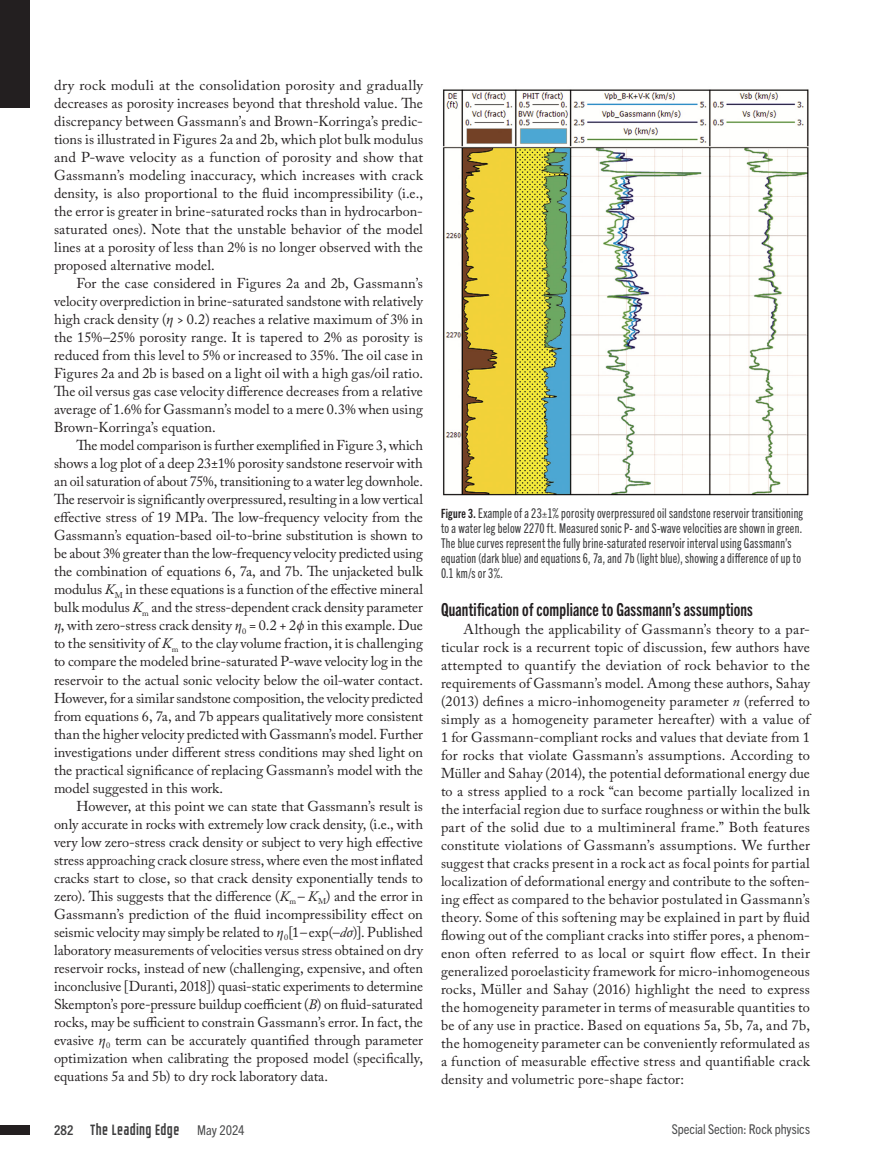
<style>
.page{position:relative;width:891px;height:1175px;background:#fff}
.page>*{position:absolute;margin:0;border:0;box-sizing:border-box;transform-origin:0 0}
.Paragraph_Head{font:18px "Trade Gothic Next LT Pro Bd Cm";letter-spacing:.01em;color:#231f20}
.t1{font:15px "GROTESKIA";letter-spacing:.01em;color:#3e3e3f}
.Body{font:14.25px/18px "Adobe Caslon Pro";letter-spacing:.005em;color:#231f20;text-align:justify}
.Figure_Caption_-_Trade_Gothic{font:13.5px/15px "Trade Gothic Next LT Pro Cm";letter-spacing:.02em;color:#3e3e3f}
.t2{font:condensed 13.5px "Trade Gothic Next LT Pro";letter-spacing:-.005em;color:#4b4c4d}
.s1{font-family:"Minion Pro";font-style:italic}
.s2{font-style:italic}
.s3{font-family:"Trade Gothic Next LT Pro Bd Cm";font-size:12.75px;color:#231f20}
.s4{font-family:"Trade Gothic Next LT Pro";font-weight:700;font-stretch:condensed;font-size:13.5px}
.s5{font-family:"Trade Gothic Next LT Pro";font-stretch:condensed;font-size:13.5px;color:#4b4c4d}
</style>
<div class="page">
<img style="left:443px;top:89px;width:366px;height:407px">
<div style="left:0;top:1124px;width:29px;height:10px;background:#231f20"></div>
<div style="left:0;top:0;width:30px;height:108px;background:#231f20"></div>
<p class="Body" style="left:54px;top:76px;width:371px">dry rock moduli at the consolidation porosity and gradually decreases as porosity increases beyond that threshold value. The discrepancy between Gassmann’s and Brown-Korringa’s predic&shy;tions is illustrated in Figures 2a and 2b, which plot bulk modulus and P-wave velocity as a function of porosity and show that Gassmann’s modeling inaccuracy, which increases with crack density, is also proportional to the fluid incompressibility (i.e., the error is greater in brine-saturated rocks than in hydrocarbon&shy;saturated ones). Note that the unstable behavior of the model lines at a porosity of less than 2% is no longer observed with the proposed alternative model.</p>
<p class="Body" style="left:54px;top:274px;width:371px;text-indent:22px">For the case considered in Figures 2a and 2b, Gassmann’s velocity overprediction in brine-saturated sandstone with relatively high crack density (<span class="s1">η</span> &gt; 0.2) reaches a relative maximum of 3% in the 15%–25% porosity range. It is tapered to 2% as porosity is reduced from this level to 5% or increased to 35%. The oil case in Figures 2a and 2b is based on a light oil with a high gas/oil ratio.<br>The oil versus gas case velocity difference decreases from a relative average of 1.6% for Gassmann’s model to a mere 0.3% when using Brown-Korringa’s equation.</p>
<p class="Body" style="left:54px;top:436px;width:371px;text-indent:22px">The model comparison is further exemplified in Figure 3, which shows a log plot of a deep 23±1% porosity sandstone reservoir with an oil saturation of about 75%, transitioning to a water leg downhole.<br>The reservoir is significantly overpressured, resulting in a low vertical effective stress of 19 MPa. The low-frequency velocity from the Gassmann’s equation-based oil-to-brine substitution is shown to be about 3% greater than the low-frequency velocity predicted using the combination of equations 6, 7a, and 7b. The unjacketed bulk modulus <span class="s2">K</span><sub>M</sub> in these equations is a function of the effective mineral bulk modulus <span class="s2">K</span><sub>m</sub> and the stress-dependent crack density parameter <span class="s1">η</span>, with zero-stress crack density <span class="s1">η</span><sub>0</sub> = 0.2 + 2<span class="s1">ϕ</span> in this example. Due to the sensitivity of <span class="s2">K</span><sub>m</sub> to the clay volume fraction, it is challenging to compare the modeled brine-saturated P-wave velocity log in the reservoir to the actual sonic velocity below the oil-water contact.<br>However, for a similar sandstone composition, the velocity predicted from equations 6, 7a, and 7b appears qualitatively more consistent than the higher velocity predicted with Gassmann’s model. Further investigations under different stress conditions may shed light on the practical significance of replacing Gassmann’s model with the model suggested in this work.</p>
<p class="Body" style="left:54px;top:796px;width:371px;text-indent:22px">However, at this point we can state that Gassmann’s result is only accurate in rocks with extremely low crack density, (i.e., with very low zero-stress crack density or subject to very high effective stress approaching crack closure stress, where even the most inflated cracks start to close, so that crack density exponentially tends to zero). This suggests that the difference (<span class="s2">K</span><sub>m</sub> – <span class="s2">K</span><sub>M</sub>) and the error in Gassmann’s prediction of the fluid incompressibility effect on seismic velocity may simply be related to <span class="s1">η</span><sub>0</sub>[1–exp(–<span class="s2">d</span><span class="s1">σ</span>)]. Published laboratory measurements of velocities versus stress obtained on dry reservoir rocks, instead of new (challenging, expensive, and often inconclusive [Duranti, 2018]) quasi-static experiments to determine Skempton’s pore-pressure buildup coefficient (<span class="s2">B</span>) on fluid-saturated rocks, may be sufficient to constrain Gassmann’s error. In fact, the evasive <span class="s1">η</span><sub>0</sub> term can be accurately quantified through parameter optimization when calibrating the proposed model (specifically, equations 5a and 5b) to dry rock laboratory data.</p>
<p class="Figure_Caption_-_Trade_Gothic" style="left:441px;top:504px;width:364px"><span class="s3">Figure 3.</span> Example of a 23±1% porosity overpressured oil sandstone reservoir transitioning to a water leg below 2270 ft. Measured sonic P- and S-wave velocities are shown in green.<br>The blue curves represent the fully brine-saturated reservoir interval using Gassmann’s equation (dark blue) and equations 6,7a, and 7b (light blue), showing a difference of up to 0.1 km/s or 3%.</p>
<h2 class="Paragraph_Head" style="left:441px;top:597px;width:313px">Quantification of compliance to Gassmann’s assumptions</h2>
<p class="Body" style="left:441px;top:620px;width:371px;text-indent:22px">Although the applicability of Gassmann’s theory to a par&shy;ticular rock is a recurrent topic of discussion, few authors have attempted to quantify the deviation of rock behavior to the requirements of Gassmann’s model. Among these authors, Sahay (2013) defines a micro-inhomogeneity parameter <span class="s2">n</span> (referred to simply as a homogeneity parameter hereafter) with a value of 1 for Gassmann-compliant rocks and values that deviate from 1 for rocks that violate Gassmann’s assumptions. According to Müller and Sahay (2014), the potential deformational energy due to a stress applied to a rock “can become partially localized in the interfacial region due to surface roughness or within the bulk part of the solid due to a multimineral frame.” Both features constitute violations of Gassmann’s assumptions. We further suggest that cracks present in a rock act as focal points for partial localization of deformational energy and contribute to the soften&shy;ing effect as compared to the behavior postulated in Gassmann’s theory. Some of this softening may be explained in part by fluid flowing out of the compliant cracks into stiffer pores, a phenom&shy;enon often referred to as local or squirt flow effect. In their generalized poroelasticity framework for micro-inhomogeneous rocks, Müller and Sahay (2016) highlight the need to express the homogeneity parameter in terms of measurable quantities to be of any use in practice. Based on equations 5a, 5b, 7a, and 7b, the homogeneity parameter can be conveniently reformulated as a function of measurable effective stress and quantifiable crack density and volumetric pore-shape factor:</p>
<p class="t1" style="left:54px;top:1120px;width:192px"><span class="s4">282</span> The Leading Edge <span class="s5">May 2024</span></p>
<p class="t2" style="left:672px;top:1119px;width:140px">Special Section: Rock physics</p>
</div>
